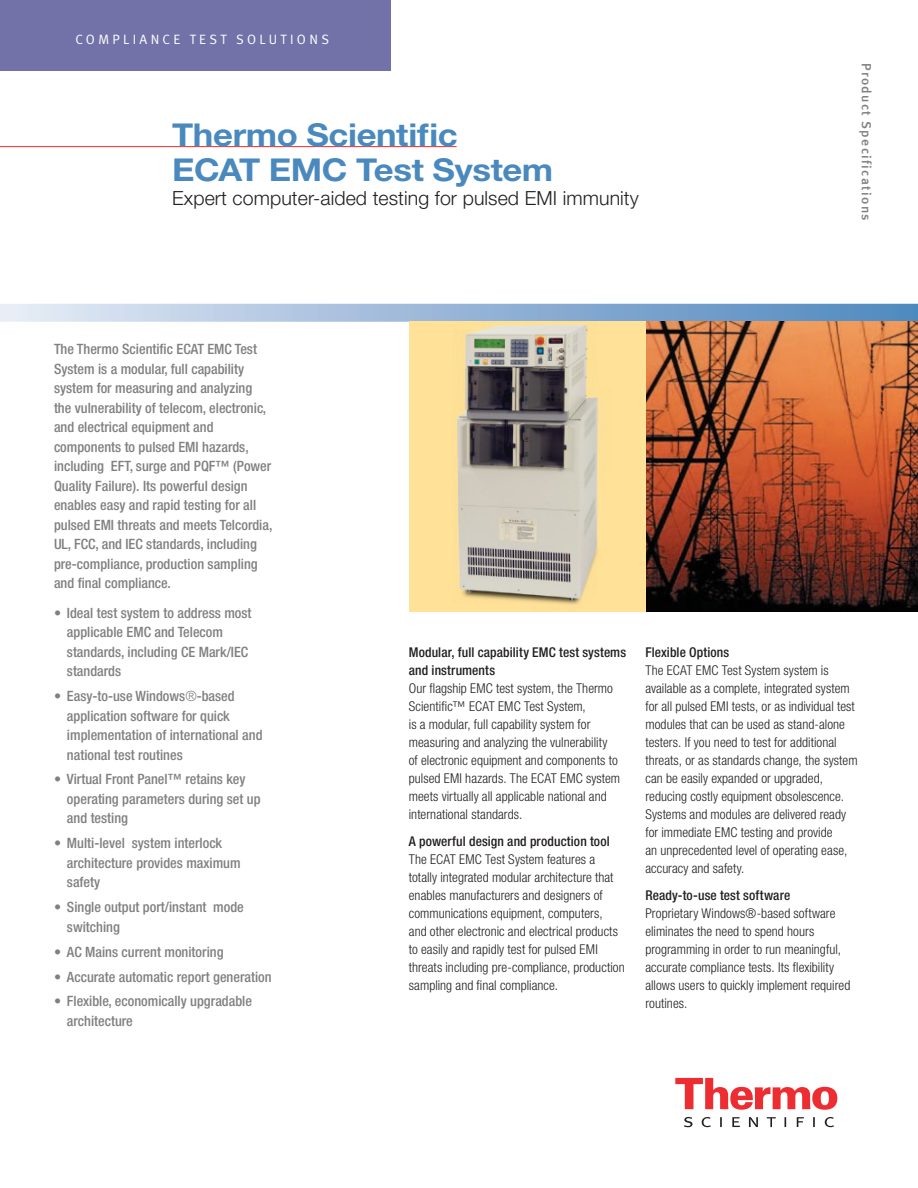
<style>
.page{position:relative;width:918px;height:1188px;background:#fff}
.page>*{position:absolute;margin:0;border:0;box-sizing:border-box;transform-origin:0 0}
.t1{font:700 31.5px/34.5px "Helvetica Neue LT Std";letter-spacing:-.01em;color:#4a89be;scale:1.1 1}
.t2{font:300 19.5px "Helvetica Neue LT Std";letter-spacing:.005em;color:#231f20}
.Intro_Bullet{font:500 condensed 14.25px/19.5px "Helvetica Neue LT Std";color:#808083}
.Intro{font:500 condensed 14.25px/19.5px "Helvetica Neue LT Std";color:#808083}
.Body_copy{font:300 condensed 13.5px/18px "Helvetica Neue LT Std";letter-spacing:.005em;color:#231f20}
.Headline_level_3{font:500 condensed 13.5px/18px "Helvetica Neue LT Std";letter-spacing:.01em;color:#231f20}
.Product_Category{font:13.5px "Meta Normal LF";letter-spacing:.25em;color:#fff}
.Document_Type{font:13.5px "Meta Medium LF";letter-spacing:.1em;color:#808083}
.s1{font-weight:300}
</style>
<div class="page">
<div style="left:0;top:304px;width:918px;height:18px;background:linear-gradient(to right,#e5e9f5,#4d85bd)"></div>
<svg style="left:675px;top:1078px;width:162px;height:32px"></svg>
<svg style="left:684px;top:1117px;width:150px;height:10px"></svg>
<div style="left:0;top:0;width:391px;height:70px;background:#7372a8"></div>
<hr style="left:0;top:146px;width:457px;height:1px;background:#ee2d33">
<img style="left:642px;top:321px;width:276px;height:291px">
<img style="left:409px;top:322px;width:236px;height:290px">
<p class="Product_Category" style="left:76px;top:31px;width:255px">COMPLIANCE TEST SOLUTIONS</p>
<p class="t1" style="left:172px;top:117px;width:348px">Thermo Scientific<br>ECAT EMC Test System</p>
<p class="t2" style="left:172px;top:186px;width:468px">Expert computer-aided testing for pulsed EMI immunity</p>
<p class="Document_Type" style="left:874px;top:63px;width:159px;rotate:90deg">Product Specifications</p>
<p class="Intro" style="left:54px;top:339px;width:220px">The Thermo Scientific ECAT EMC Test System is a modular, full capability system for measuring and analyzing the vulnerability of telecom, electronic, and electrical equipment and components to pulsed EMI hazards, including EFT, surge and PQF™ (Power Quality Failure). Its powerful design enables easy and rapid testing for all pulsed EMI threats and meets Telcordia, UL, FCC, and IEC standards, including pre-compliance, production sampling and final compliance.</p>
<p class="Intro_Bullet" style="left:67px;top:603px;width:186px;text-indent:-13px">• Ideal test system to address most applicable EMC and Telecom standards, including CE Mark/IEC standards</p>
<p class="Intro_Bullet" style="left:67px;top:686px;width:197px;text-indent:-13px">• Easy-to-use Windows<span class="s1">®</span>-based application software for quick implementation of international and national test routines</p>
<p class="Intro_Bullet" style="left:67px;top:769px;width:195px;text-indent:-13px">• Virtual Front Panel™ retains key operating parameters during set up and testing</p>
<p class="Intro_Bullet" style="left:67px;top:833px;width:175px;text-indent:-13px">• Multi-level system interlock architecture provides maximum safety</p>
<p class="Intro_Bullet" style="left:67px;top:897px;width:178px;text-indent:-13px">• Single output port/instant mode switching</p>
<p class="Intro_Bullet" style="left:54px;top:942px;width:171px">• AC Mains current monitoring</p>
<p class="Intro_Bullet" style="left:54px;top:967px;width:219px">• Accurate automatic report generation</p>
<p class="Intro_Bullet" style="left:67px;top:991px;width:187px;text-indent:-13px">• Flexible, economically upgradable architecture</p>
<p class="Headline_level_3" style="left:409px;top:643px;width:219px">Modular, full capability EMC test systems and instruments</p>
<p class="Body_copy" style="left:409px;top:679px;width:213px">Our flagship EMC test system, the Thermo Scientific™ ECAT EMC Test System,<br>is a modular, full capability system for measuring and analyzing the vulnerability<br>of electronic equipment and components to pulsed EMI hazards. The ECAT EMC system meets virtually all applicable national and international standards.</p>
<p class="Headline_level_3" style="left:409px;top:832px;width:202px">A powerful design and production tool</p>
<p class="Body_copy" style="left:409px;top:850px;width:217px">The ECAT EMC Test System features a totally integrated modular architecture that enables manufacturers and designers of communications equipment, computers,<br>and other electronic and electrical products to easily and rapidly test for pulsed EMI threats including pre-compliance, production sampling and final compliance.</p>
<p class="Headline_level_3" style="left:645px;top:643px;width:85px">Flexible Options</p>
<p class="Body_copy" style="left:645px;top:661px;width:214px">The ECAT EMC Test System system is available as a complete, integrated system for all pulsed EMI tests, or as individual test modules that can be used as stand-alone testers. If you need to test for additional threats, or as standards change, the system can be easily expanded or upgraded, reducing costly equipment obsolescence.<br>Systems and modules are delivered ready for immediate EMC testing and provide<br>an unprecedented level of operating ease, accuracy and safety.</p>
<p class="Headline_level_3" style="left:645px;top:886px;width:146px">Ready-to-use test software</p>
<p class="Body_copy" style="left:645px;top:904px;width:206px">Proprietary Windows®-based software eliminates the need to spend hours programming in order to run meaningful, accurate compliance tests. Its flexibility allows users to quickly implement required routines.</p>
</div>
